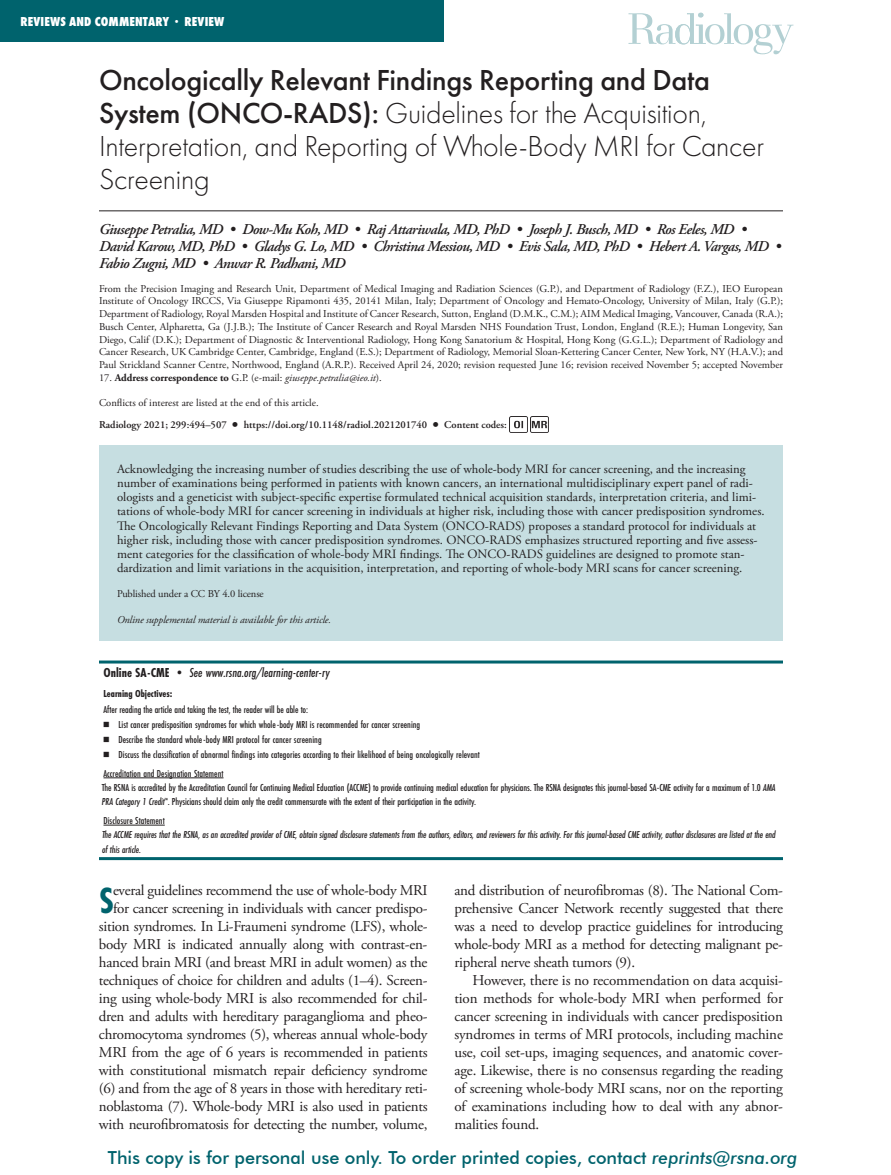
<style>
.page{position:relative;width:891px;height:1175px;background:#fff}
.page>*{position:absolute;margin:0;border:0;box-sizing:border-box;transform-origin:0 0}
.t1{font:700 37.8px "Futura PT Cond";color:#00636d}
.t2{font:300 30px/33px "Futura PT";letter-spacing:-.01em;color:#231f20}
.t3{font:500 18px "Futura BT";color:#00636d}
.t4{font:15px/18px "Adobe Garamond Pro";letter-spacing:-.02em;color:#231f20;text-align:justify}
.t5{font:italic 600 15px/16.5px "Adobe Garamond Pro";letter-spacing:-.035em;color:#231f20}
.t6{font:italic 500 13.5px "Futura PT Cond";color:#231f20}
.t7{font:800 13.5px "Futura PT Cond";letter-spacing:.01em;color:#fff}
.t8{font:12.75px/14.2px "Adobe Garamond Pro";color:#231f20}
.t9{font:10.5px/12.8px "Adobe Garamond Pro";letter-spacing:-.005em;color:#231f20;text-align:justify}
.t10{font:500 10.5px/15px "Futura PT Cond";letter-spacing:-.01em;color:#231f20}
.t11{font:italic 500 10.5px/14.2px "Futura PT Cond";letter-spacing:-.01em;color:#231f20}
.t12{font:600 10.5px/22.5px "Adobe Garamond Pro";color:#231f20}
.t13{font:italic 10.5px "Adobe Garamond Pro";letter-spacing:-.01em;color:#231f20}
.t14{font:700 10.5px "Futura PT Cond";color:#231f20}
.s1{font-size:10.5px}
.s2{font-weight:500}
.s3{font-style:normal}
.s4{font-weight:700;font-style:normal}
.s5{font-weight:400}
.s6{font-size:16.5px}
.s7{font-family:"Universal Newswith Comm Pi";font-weight:400}
.s8{font-style:italic}
</style>
<div class="page">
<div style="left:0;top:0;width:444px;height:42px;background:#00636d"></div>
<div style="left:99px;top:445px;width:684px;height:195px;background:#c6dee1"></div>
<hr style="left:99px;top:210px;width:684px;height:1px;background:#231f20">
<img style="left:509px;top:416px;width:18px;height:16px">
<img style="left:530px;top:416px;width:18px;height:16px">
<hr style="left:99px;top:660px;width:684px;height:3px;background:#00636d">
<hr style="left:104px;top:777px;width:120px;height:1px;background:#231f20">
<hr style="left:104px;top:825px;width:61px;height:1px;background:#231f20">
<hr style="left:99px;top:857px;width:684px;height:3px;background:#00636d">
<svg style="left:629px;top:13px;width:164px;height:41px"></svg>
<p class="t7" style="left:20px;top:14px;width:206px">REVIEWS AND COMMENTARY <span class="s1">•</span> REVIEW</p>
<h2 class="t2" style="left:99px;top:64px;width:667px"><span class="s2">Oncologically Relevant Findings Reporting and Data System (ONCO-RADS):</span> Guidelines for the Acquisition, Interpretation, and Reporting of Whole-Body MRI for Cancer Screening</h2>
<p class="t5" style="left:99px;top:222px;width:684px">Giuseppe Petralia, MD • Dow-Mu Koh, MD • Raj Attariwala, MD, PhD • Joseph J. Busch, MD • Ros Eeles, MD •<br>David Karow, MD, PhD • Gladys G. Lo, MD • Christina Messiou, MD • Evis Sala, MD, PhD • Hebert A. Vargas, MD •<br>Fabio Zugni, MD • Anwar R. Padhani, MD</p>
<p class="t9" style="left:99px;top:282px;width:686px">From the Precision Imaging and Research Unit, Department of Medical Imaging and Radiation Sciences (G.P.), and Department of Radiology (F.Z.), IEO European Institute of Oncology IRCCS, Via Giuseppe Ripamonti 435, 20141 Milan, Italy; Department of Oncology and Hemato-Oncology, University of Milan, Italy (G.P.); Department of Radiology, Royal Marsden Hospital and Institute of Cancer Research, Sutton, England (D.M.K., C.M.); AIM Medical Imaging, Vancouver, Canada (R.A.); Busch Center, Alpharetta, Ga (J.J.B.); The Institute of Cancer Research and Royal Marsden NHS Foundation Trust, London, England (R.E.); Human Longevity, San Diego, Calif (D.K.); Department of Diagnostic &amp; Interventional Radiology, Hong Kong Sanatorium &amp; Hospital, Hong Kong (G.G.L.); Department of Radiology and Cancer Research, UK Cambridge Center, Cambridge, England (E.S.); Department of Radiology, Memorial Sloan-Kettering Cancer Center, New York, NY (H.A.V.); and Paul Strickland Scanner Centre, Northwood, England (A.R.P.). Received April 24, 2020; revision requested June 16; revision received November 5; accepted November</p>
<p class="t13" style="left:99px;top:371px;width:284px"><span class="s3">17.</span> <span class="s4">Address correspondence to</span> <span class="s3">G.P. (e-mail:</span> giuseppe.petralia@ieo.it<span class="s3">).</span></p>
<p class="t12" style="left:99px;top:391px;width:409px"><span class="s5">Conflicts of interest are listed at the end of this article.<br></span>Radiology 2021; 299:494–507 <span class="s6">•</span> https://doi.org/10.1148/radiol.2021201740 <span class="s6">•</span> Content codes:</p>
<p class="t8" style="left:117px;top:462px;width:649px">Acknowledging the increasing number of studies describing the use of whole-body MRI for cancer screening, and the increasing number of examinations being performed in patients with known cancers, an international multidisciplinary expert panel of radi&shy;ologists and a geneticist with subject-specific expertise formulated technical acquisition standards, interpretation criteria, and limi&shy;tations of whole-body MRI for cancer screening in individuals at higher risk, including those with cancer predisposition syndromes.<br>The Oncologically Relevant Findings Reporting and Data System (ONCO-RADS) proposes a standard protocol for individuals at higher risk, including those with cancer predisposition syndromes. ONCO-RADS emphasizes structured reporting and five assess&shy;ment categories for the classification of whole-body MRI findings. The ONCO-RADS guidelines are designed to promote stan&shy;dardization and limit variations in the acquisition, interpretation, and reporting of whole-body MRI scans for cancer screening.</p>
<p class="t9" style="left:117px;top:588px;width:148px">Published under a CC BY 4.0 license</p>
<p class="t13" style="left:117px;top:613px;width:216px">Online supplemental material is available for this article.</p>
<p class="t6" style="left:104px;top:664px;width:228px"><span class="s4">Online SA-CME •</span> See www.rsna.org/learning-center-ry</p>
<p class="t14" style="left:104px;top:687px;width:70px">Learning Objectives:</p>
<p class="t10" style="left:104px;top:702px;width:378px">After reading the article and taking the test, the reader will be able to:<br><span class="s7">n</span> List cancer predisposition syndromes for which whole-body MRI is recommended for cancer screening<br><span class="s7">n</span> Describe the standard whole-body MRI protocol for cancer screening<br><span class="s7">n</span> Discuss the classification of abnormal findings into categories according to their likelihood of being oncologically relevant</p>
<p class="t10" style="left:102px;top:766px;width:675px;line-height:14.2px">Accreditation and Designation Statement<br>The RSNA is accredited by the Accreditation Council for Continuing Medical Education (ACCME) to provide continuing medical education for physicians. The RSNA designates this journal-based SA-CME activity for a maximum of 1.0 <span class="s8">AMA<br>PRA Category 1 Credit</span><sup>™</sup>. Physicians should claim only the credit commensurate with the extent of their participation in the activity.</p>
<p class="t10" style="left:104px;top:813px;width:63px">Disclosure Statement</p>
<p class="t11" style="left:102px;top:827px;width:675px">The ACCME requires that the RSNA, as an accredited provider of CME, obtain signed disclosure statements from the authors, editors, and reviewers for this activity. For this journal-based CME activity, author disclosures are listed at the end of this article.</p>
<p class="t4" style="left:99px;top:881px;width:330px;text-align:right">everal guidelines recommend the use of whole-body MRI for cancer screening in individuals with cancer predispo&shy;sition syndromes. In Li-Fraumeni syndrome (LFS), whole&shy;body MRI is indicated annually along with contrast-en&shy;hanced brain MRI (and breast MRI in adult women) as the techniques of choice for children and adults (1–4). Screen&shy;ing using whole-body MRI is also recommended for chil&shy;dren and adults with hereditary paraganglioma and pheo&shy;chromocytoma syndromes (5), whereas annual whole-body MRI from the age of 6 years is recommended in patients with constitutional mismatch repair deficiency syndrome (6) and from the age of 8 years in those with hereditary reti&shy;noblastoma (7). Whole-body MRI is also used in patients with neurofibromatosis for detecting the number, volume,</p>
<p class="t4" style="left:454px;top:881px;width:330px">and distribution of neurofibromas (8). The National Com&shy;prehensive Cancer Network recently suggested that there was a need to develop practice guidelines for introducing whole-body MRI as a method for detecting malignant pe&shy;ripheral nerve sheath tumors (9).</p>
<h1 class="t1" style="left:99px;top:878px;width:16px">S</h1>
<p class="t4" style="left:454px;top:971px;width:330px;text-indent:18px">However, there is no recommendation on data acquisi&shy;tion methods for whole-body MRI when performed for cancer screening in individuals with cancer predisposition syndromes in terms of MRI protocols, including machine use, coil set-ups, imaging sequences, and anatomic cover&shy;age. Likewise, there is no consensus regarding the reading of screening whole-body MRI scans, nor on the reporting of examinations including how to deal with any abnor&shy;malities found.</p>
<p class="t3" style="left:108px;top:1146px;width:691px">This copy is for personal use only. To order printed copies, contact <span class="s8">reprints@rsna.org</span></p>
</div>
